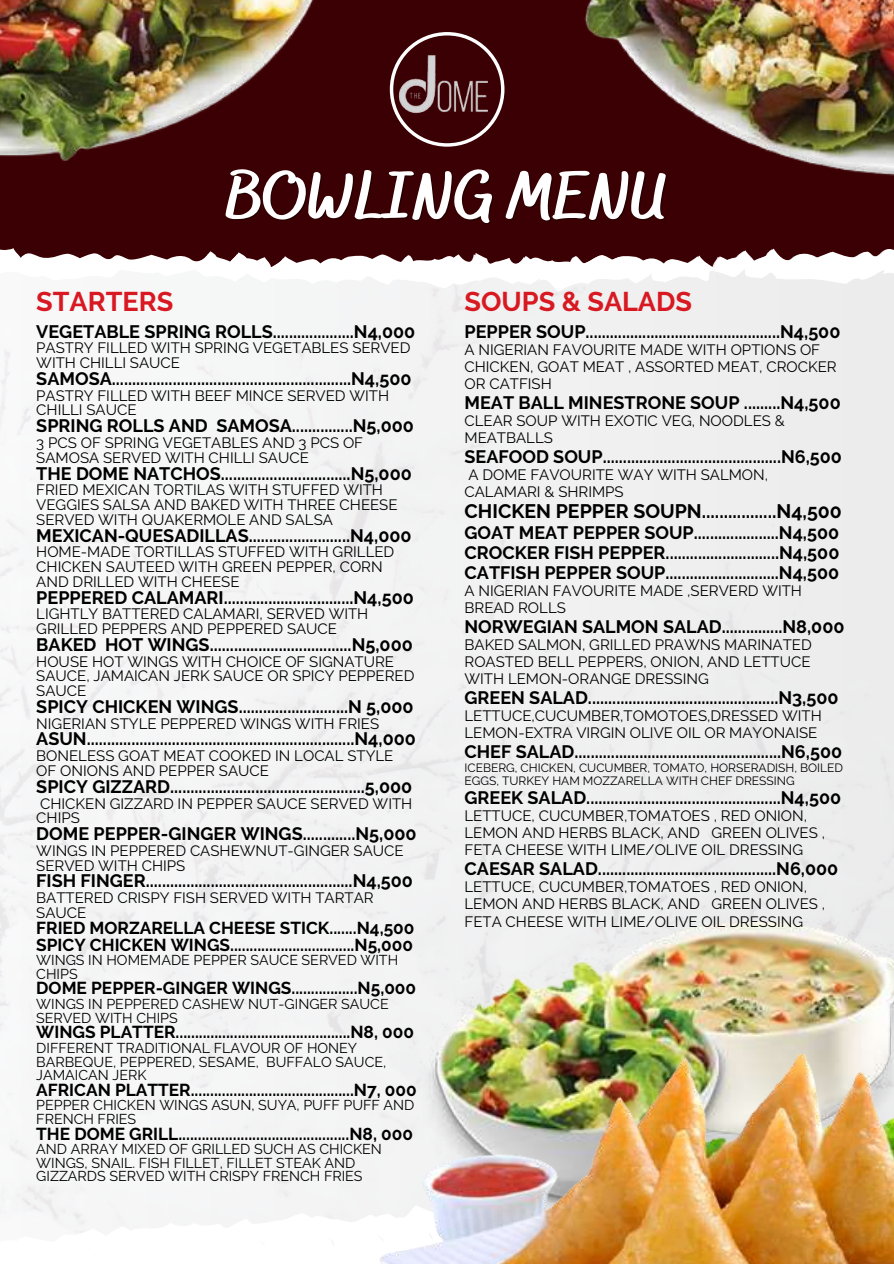
<style>
.page{position:relative;width:894px;height:1264px;background:#fff}
.page>*{position:absolute;margin:0;border:0;box-sizing:border-box;transform-origin:0 0}
.t1{font:800 65.25px "Bakerie Smooth";color:#fff}
.t2{font:700 27px "Raleway";color:#d81921}
.t3{font:700 19.5px "Raleway";color:#000}
.t4{font:700 18px/20px "Raleway";color:#000;text-align:justify}
.t5{font:700 17.25px/17px "Raleway";color:#000}
.t6{font:15px/14.7px "Raleway";color:#000}
.t7{font:14.25px/13.5px "Raleway";color:#000}
.t8{font:12px/13px "Raleway";color:#000}
</style>
<div class="page">
<div style="left:0;top:135px;width:893px;height:1128px;background:#f2f3f3"></div>
<div style="left:331px;top:0;width:247px;height:188px;background:#3b0003"></div>
<svg style="left:0;top:188px;width:893px;height:123px"></svg>
<svg style="left:0;top:1201px;width:332px;height:62px;fill:#fff"></svg>
<img style="left:433px;top:918px;width:460px;height:136px">
<img style="left:332px;top:1054px;width:561px;height:209px">
<svg style="left:390px;top:32px;width:114px;height:115px"></svg>
<img style="left:394px;top:40px;width:98px;height:98px">
<img style="left:0;top:0;width:331px;height:246px">
<img style="left:578px;top:0;width:315px;height:266px">
<h1 class="t1" style="left:226px;top:158px;width:443px">BOWLING MENU</h1>
<h2 class="t2" style="left:36px;top:285px;width:138px">STARTERS</h2>
<p class="t4" style="left:36px;top:321px;width:380px">VEGETABLE SPRING ROLLS....................N4,000</p>
<p class="t6" style="left:36px;top:341px;width:375px">PASTRY FILLED WITH SPRING VEGETABLES SERVED<br>WITH CHILLI SAUCE</p>
<p class="t4" style="left:36px;top:368px;width:376px">SAMOSA...........................................................N4,500</p>
<p class="t6" style="left:36px;top:388px;width:354px">PASTRY FILLED WITH BEEF MINCE SERVED WITH<br>CHILLI SAUCE</p>
<p class="t4" style="left:36px;top:416px;width:379px">SPRING ROLLS AND SAMOSA...............N5,000</p>
<p class="t6" style="left:36px;top:435px;width:328px">3 PCS OF SPRING VEGETABLES AND 3 PCS OF<br>SAMOSA SERVED WITH CHILLI SAUCE</p>
<p class="t4" style="left:36px;top:463px;width:377px">THE DOME NATCHOS................................N5,000</p>
<p class="t6" style="left:36px;top:483px;width:362px">FRIED MEXICAN TORTILAS WITH STUFFED WITH<br>VEGGIES SALSA AND BAKED WITH THREE CHEESE<br>SERVED WITH QUAKERMOLE AND SALSA</p>
<p class="t4" style="left:36px;top:525px;width:377px">MEXICAN-QUESADILLAS.........................N4,000</p>
<p class="t6" style="left:36px;top:544px;width:359px">HOME-MADE TORTILLAS STUFFED WITH GRILLED<br>CHICKEN SAUTEED WITH GREEN PEPPER, CORN<br>AND DRILLED WITH CHEESE</p>
<p class="t4" style="left:36px;top:587px;width:379px">PEPPERED CALAMARI................................N4,500</p>
<p class="t6" style="left:36px;top:606px;width:333px">LIGHTLY BATTERED CALAMARI, SERVED WITH<br>GRILLED PEPPERS AND PEPPERED SAUCE</p>
<p class="t4" style="left:36px;top:634px;width:378px">BAKED HOT WINGS...................................N5,000</p>
<p class="t6" style="left:36px;top:654px;width:379px">HOUSE HOT WINGS WITH CHOICE OF SIGNATURE<br>SAUCE, JAMAICAN JERK SAUCE OR SPICY PEPPERED<br>SAUCE</p>
<p class="t4" style="left:36px;top:696px;width:379px">SPICY CHICKEN WINGS...........................N 5,000</p>
<p class="t6" style="left:36px;top:716px;width:344px">NIGERIAN STYLE PEPPERED WINGS WITH FRIES</p>
<p class="t4" style="left:36px;top:729px;width:381px">ASUN..................................................................N4,000</p>
<p class="t6" style="left:36px;top:748px;width:358px">BONELESS GOAT MEAT COOKED IN LOCAL STYLE<br>OF ONIONS AND PEPPER SAUCE</p>
<p class="t4" style="left:36px;top:776px;width:377px">SPICY GIZZARD................................................5,000</p>
<p class="t6" style="left:36px;top:796px;width:377px">CHICKEN GIZZARD IN PEPPER SAUCE SERVED WITH<br>CHIPS</p>
<p class="t4" style="left:36px;top:823px;width:381px">DOME PEPPER-GINGER WINGS.............N5,000</p>
<p class="t6" style="left:36px;top:843px;width:369px">WINGS IN PEPPERED CASHEWNUT-GINGER SAUCE<br>SERVED WITH CHIPS</p>
<p class="t4" style="left:36px;top:871px;width:378px">FISH FINGER...................................................N4,500</p>
<p class="t6" style="left:36px;top:890px;width:339px">BATTERED CRISPY FISH SERVED WITH TARTAR<br>SAUCE</p>
<p class="t5" style="left:36px;top:919px;width:379px">FRIED MORZARELLA CHEESE STICK.......N4,500<br>SPICY CHICKEN WINGS................................N5,000</p>
<p class="t7" style="left:36px;top:953px;width:363px">WINGS IN HOMEMADE PEPPER SAUCE SERVED WITH<br>CHIPS</p>
<p class="t5" style="left:36px;top:979px;width:381px">DOME PEPPER-GINGER WINGS.................N5,000</p>
<p class="t7" style="left:36px;top:997px;width:354px">WINGS IN PEPPERED CASHEW NUT-GINGER SAUCE<br>SERVED WITH CHIPS</p>
<p class="t5" style="left:36px;top:1023px;width:379px">WINGS PLATTER.............................................N8, 000</p>
<p class="t7" style="left:36px;top:1041px;width:351px">DIFFERENT TRADITIONAL FLAVOUR OF HONEY<br>BARBEQUE, PEPPERED, SESAME, BUFFALO SAUCE,<br>JAMAICAN JERK</p>
<p class="t5" style="left:36px;top:1081px;width:382px">AFRICAN PLATTER..........................................N7, 000</p>
<p class="t7" style="left:36px;top:1098px;width:379px">PEPPER CHICKEN WINGS ASUN, SUYA, PUFF PUFF AND<br>FRENCH FRIES</p>
<p class="t5" style="left:36px;top:1125px;width:378px">THE DOME GRILL............................................N8, 000</p>
<p class="t7" style="left:36px;top:1142px;width:347px">AND ARRAY MIXED OF GRILLED SUCH AS CHICKEN<br>WINGS, SNAIL. FISH FILLET, FILLET STEAK AND<br>GIZZARDS SERVED WITH CRISPY FRENCH FRIES</p>
<h2 class="t2" style="left:464px;top:285px;width:229px">SOUPS &amp; SALADS</h2>
<p class="t4" style="left:464px;top:321px;width:377px">PEPPER SOUP................................................N4,500</p>
<p class="t6" style="left:464px;top:341px;width:373px;line-height:17px">A NIGERIAN FAVOURITE MADE WITH OPTIONS OF<br>CHICKEN, GOAT MEAT , ASSORTED MEAT, CROCKER<br>OR CATFISH</p>
<p class="t4" style="left:464px;top:392px;width:377px">MEAT BALL MINESTRONE SOUP .........N4,500</p>
<p class="t6" style="left:464px;top:412px;width:321px;line-height:17px">CLEAR SOUP WITH EXOTIC VEG, NOODLES &amp;<br>MEATBALLS</p>
<p class="t4" style="left:464px;top:446px;width:379px">SEAFOOD SOUP............................................N6,500</p>
<p class="t6" style="left:464px;top:466px;width:305px;line-height:17px">A DOME FAVOURITE WAY WITH SALMON,<br>CALAMARI &amp; SHRIMPS</p>
<h3 class="t3" style="left:464px;top:499px;width:378px">CHICKEN PEPPER SOUPN.................N4,500</h3>
<p class="t4" style="left:464px;top:522px;width:376px">GOAT MEAT PEPPER SOUP.....................N4,500<br>CROCKER FISH PEPPER............................N4,500<br>CATFISH PEPPER SOUP............................N4,500</p>
<p class="t6" style="left:464px;top:582px;width:339px;line-height:17px">A NIGERIAN FAVOURITE MADE ,SERVERD WITH<br>BREAD ROLLS</p>
<p class="t4" style="left:464px;top:616px;width:381px">NORWEGIAN SALMON SALAD...............N8,000</p>
<p class="t6" style="left:464px;top:636px;width:349px;line-height:17px;text-align:justify">BAKED SALMON, GRILLED PRAWNS MARINATED ROASTED BELL PEPPERS, ONION, AND LETTUCE WITH LEMON-ORANGE DRESSING</p>
<p class="t4" style="left:464px;top:688px;width:375px">GREEN SALAD...............................................N3,500</p>
<p class="t6" style="left:464px;top:707px;width:358px;line-height:17px">LETTUCE,CUCUMBER,TOMOTOES,DRESSED WITH<br>LEMON-EXTRA VIRGIN OLIVE OIL OR MAYONAISE</p>
<p class="t4" style="left:464px;top:742px;width:379px">CHEF SALAD...................................................N6,500</p>
<p class="t8" style="left:464px;top:761px;width:380px">ICEBERG, CHICKEN, CUCUMBER, TOMATO, HORSERADISH, BOILED<br>EGGS, TURKEY HAM MOZZARELLA WITH CHEF DRESSING</p>
<p class="t4" style="left:464px;top:788px;width:378px">GREEK SALAD................................................N4,500</p>
<p class="t6" style="left:464px;top:807px;width:362px;line-height:17px">LETTUCE, CUCUMBER,TOMATOES , RED ONION,<br>LEMON AND HERBS BLACK, AND GREEN OLIVES ,<br>FETA CHEESE WITH LIME/OLIVE OIL DRESSING</p>
<p class="t4" style="left:464px;top:859px;width:375px">CAESAR SALAD............................................N6,000</p>
<p class="t6" style="left:464px;top:878px;width:362px;line-height:17px">LETTUCE, CUCUMBER,TOMATOES , RED ONION,<br>LEMON AND HERBS BLACK, AND GREEN OLIVES ,<br>FETA CHEESE WITH LIME/OLIVE OIL DRESSING</p>
</div>
